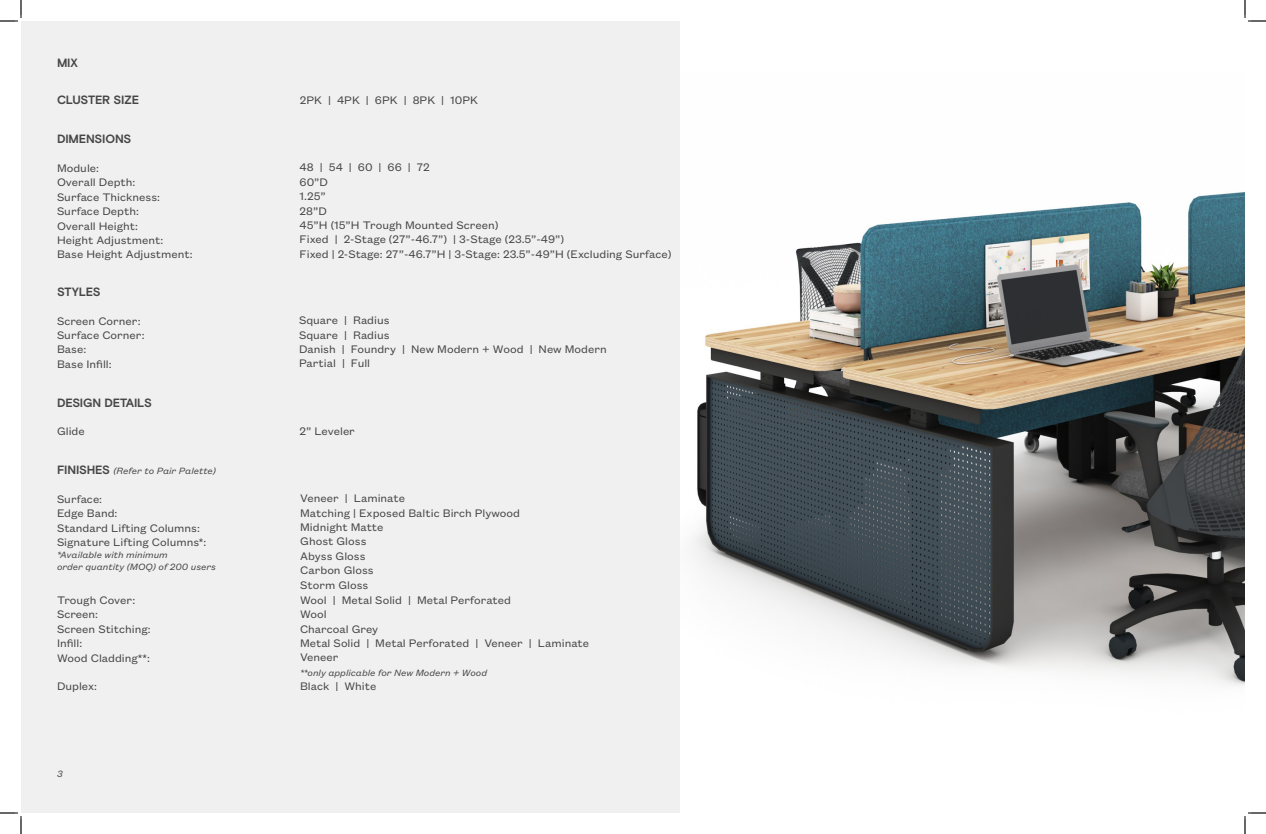
<style>
.page{position:relative;width:1266px;height:834px;background:#fff}
.page>*{position:absolute;margin:0;border:0;box-sizing:border-box;transform-origin:0 0}
.t1{font:12px/14.4px "Founders Grotesk Text";color:#464646}
.t2{font:700 12px "Basis Grotesque Pro";letter-spacing:-.015em;color:#464646}
.t3{font:italic 10px "Founders Grotesk Text";color:#464646}
.s1{font-family:"Basis Grotesque Pro";font-weight:700;font-style:normal;font-size:12px}
</style>
<div class="page">
<div style="left:21px;top:21px;width:1224px;height:792px;background:#f0f0f0"></div>
<div style="left:681px;top:21px;width:564px;height:792px;background:#fff"></div>
<img style="left:692px;top:192px;width:553px;height:494px">
<svg style="left:0;top:0;width:22px;height:22px"></svg>
<svg style="left:0;top:812px;width:22px;height:22px"></svg>
<svg style="left:1244px;top:0;width:22px;height:22px"></svg>
<svg style="left:1244px;top:812px;width:22px;height:22px"></svg>
<p class="t2" style="left:57px;top:55px;width:22px">MIX</p>
<p class="t2" style="left:57px;top:93px;width:84px">CLUSTER SIZE</p>
<p class="t1" style="left:300px;top:92px;width:180px">2PK | 4PK | 6PK | 8PK | 10PK</p>
<p class="t2" style="left:57px;top:132px;width:76px">DIMENSIONS</p>
<p class="t1" style="left:57px;top:160px;width:44px">Module:</p>
<p class="t1" style="left:57px;top:175px;width:80px">Overall Depth:</p>
<p class="t1" style="left:57px;top:189px;width:105px">Surface Thickness:</p>
<p class="t1" style="left:57px;top:203px;width:83px">Surface Depth:</p>
<p class="t1" style="left:57px;top:218px;width:83px">Overall Height:</p>
<p class="t1" style="left:57px;top:232px;width:108px">Height Adjustment:</p>
<p class="t1" style="left:57px;top:247px;width:137px">Base Height Adjustment:</p>
<p class="t2" style="left:57px;top:285px;width:45px">STYLES</p>
<p class="t1" style="left:57px;top:313px;width:85px">Screen Corner:</p>
<p class="t1" style="left:57px;top:327px;width:89px">Surface Corner:</p>
<p class="t1" style="left:57px;top:342px;width:31px">Base:</p>
<p class="t1" style="left:57px;top:356px;width:56px">Base Infill:</p>
<p class="t1" style="left:300px;top:160px;width:132px">48 | 54 | 60 | 66 | 72</p>
<p class="t1" style="left:300px;top:174px;width:30px">60”D</p>
<p class="t1" style="left:300px;top:188px;width:28px">1.25”</p>
<p class="t1" style="left:300px;top:203px;width:29px">28”D</p>
<p class="t1" style="left:300px;top:217px;width:266px">45”H (15”H Trough Mounted Screen)<br>Fixed | 2-Stage (27”-46.7”) | 3-Stage (23.5”-49”)</p>
<p class="t1" style="left:300px;top:246px;width:373px">Fixed | 2-Stage: 27”-46.7”H | 3-Stage: 23.5”-49”H (Excluding Surface)</p>
<p class="t1" style="left:299px;top:312px;width:92px">Square | Radius</p>
<p class="t1" style="left:299px;top:327px;width:92px">Square | Radius</p>
<p class="t1" style="left:299px;top:341px;width:309px">Danish | Foundry | New Modern + Wood | New Modern</p>
<p class="t1" style="left:299px;top:355px;width:73px">Partial | Full</p>
<p class="t2" style="left:57px;top:395px;width:96px">DESIGN DETAILS</p>
<p class="t1" style="left:57px;top:424px;width:29px">Glide</p>
<p class="t1" style="left:300px;top:423px;width:57px">2” Leveler</p>
<p class="t3" style="left:57px;top:464px;width:161px"><span class="s1">FINISHES</span> (Refer to Pair Palette)</p>
<p class="t1" style="left:57px;top:491px;width:47px">Surface:</p>
<p class="t1" style="left:57px;top:506px;width:62px">Edge Band:</p>
<p class="t1" style="left:57px;top:520px;width:151px">Standard Lifting Columns:<br>Signature Lifting Columns*:</p>
<p class="t3" style="left:57px;top:548px;width:112px">*Available with minimum</p>
<p class="t3" style="left:57px;top:560px;width:161px">order quantity (MOQ) of 200 users</p>
<p class="t1" style="left:57px;top:592px;width:80px">Trough Cover:</p>
<p class="t1" style="left:57px;top:606px;width:43px">Screen:</p>
<p class="t1" style="left:57px;top:621px;width:95px">Screen Stitching:</p>
<p class="t1" style="left:57px;top:635px;width:27px">Infill:</p>
<p class="t1" style="left:57px;top:650px;width:94px">Wood Cladding**:</p>
<p class="t1" style="left:57px;top:678px;width:41px">Duplex:</p>
<p class="t3" style="left:57px;top:767px;width:7px">3</p>
<p class="t1" style="left:300px;top:490px;width:106px">Veneer | Laminate</p>
<p class="t1" style="left:300px;top:505px;width:221px">Matching | Exposed Baltic Birch Plywood</p>
<p class="t1" style="left:300px;top:519px;width:85px">Midnight Matte</p>
<p class="t1" style="left:300px;top:533px;width:68px">Ghost Gloss</p>
<p class="t1" style="left:300px;top:548px;width:67px">Abyss Gloss</p>
<p class="t1" style="left:300px;top:562px;width:75px">Carbon Gloss</p>
<p class="t1" style="left:300px;top:577px;width:70px">Storm Gloss</p>
<p class="t1" style="left:300px;top:592px;width:213px">Wool | Metal Solid | Metal Perforated</p>
<p class="t1" style="left:300px;top:606px;width:28px">Wool</p>
<p class="t1" style="left:300px;top:621px;width:80px">Charcoal Grey</p>
<p class="t1" style="left:300px;top:635px;width:291px">Metal Solid | Metal Perforated | Veneer | Laminate</p>
<p class="t1" style="left:300px;top:649px;width:40px">Veneer</p>
<p class="t3" style="left:300px;top:666px;width:189px">**only applicable for New Modern + Wood</p>
<p class="t1" style="left:300px;top:678px;width:78px">Black | White</p>
</div>
